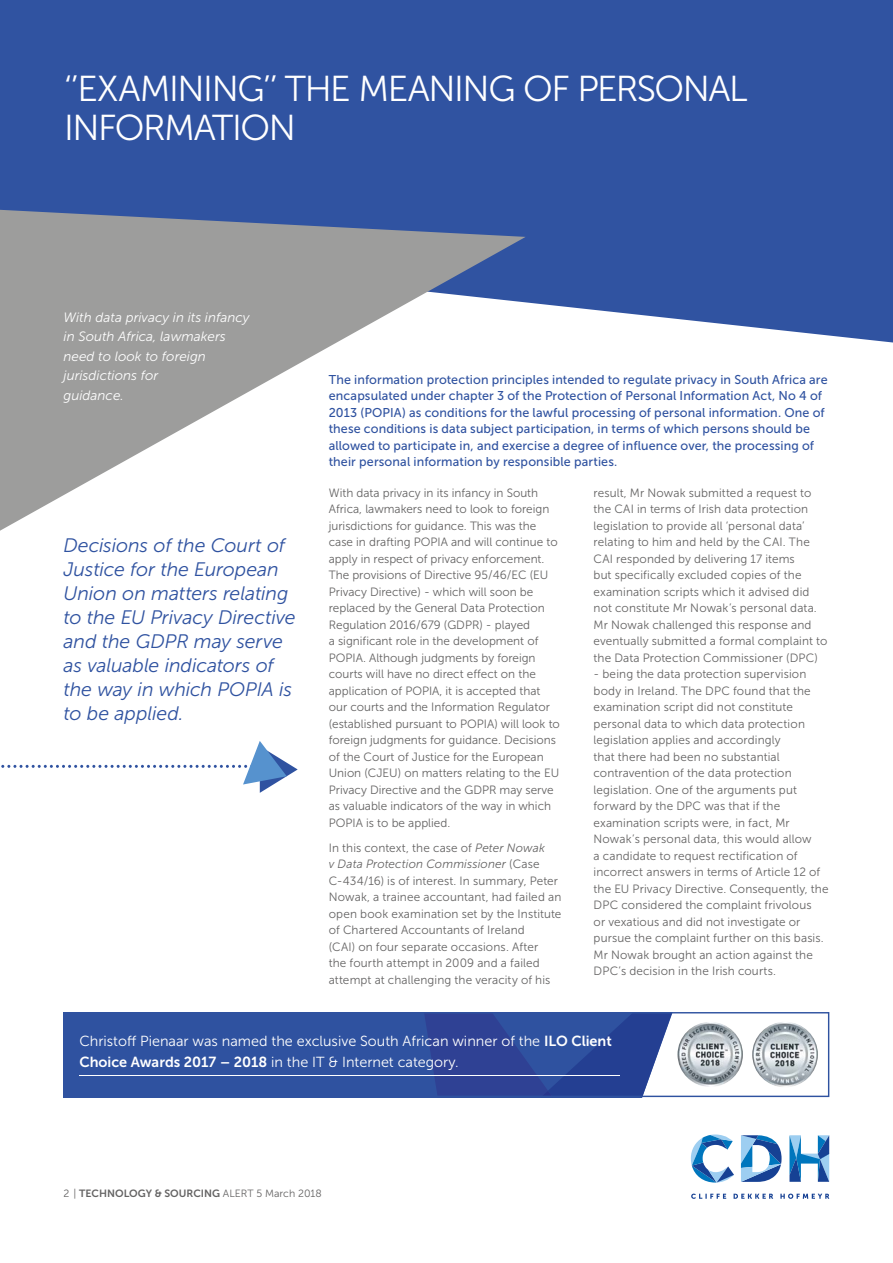
<style>
.page{position:relative;width:893px;height:1263px;background:#fff}
.page>*{position:absolute;margin:0;border:0;box-sizing:border-box;transform-origin:0 0}
.t1{font:36px/39px "Museo Sans 300";letter-spacing:-.04em;color:#fff}
.t2{font:italic 19.5px/24px "Museo Sans 300";letter-spacing:-.005em;color:#2f52a0}
.t3{font:14.55px/21px "Museo Sans 300";color:#fff}
.t4{font:italic 13.5px/19.5px "Museo Sans 300";color:#fff}
.t5{font:12.75px/16.5px "Museo Sans 500";letter-spacing:.01em;color:#2f52a0}
.t6{font:12px/16.5px "Museo Sans 300";letter-spacing:.005em;color:#646363}
.t7{font:10.5px "Museo Sans 700";color:#646363}
.s1{font-style:italic}
.s2{font-family:"Museo Sans 700"}
.s3{font-family:"Museo Sans 300"}
</style>
<div class="page">
<div style="left:0;top:0;width:892px;height:343px;background:#3053a1"></div>
<svg style="left:0;top:210px;width:525px;height:321px;fill:#9d9d9c"></svg>
<svg style="left:691px;top:1194px;width:138px;height:5px"></svg>
<svg style="left:789px;top:1135px;width:40px;height:47px"></svg>
<svg style="left:691px;top:1135px;width:43px;height:48px"></svg>
<svg style="left:741px;top:1135px;width:40px;height:47px"></svg>
<svg style="left:1px;top:741px;width:297px;height:52px"></svg>
<svg style="left:64px;top:1012px;width:765px;height:85px;background:#4a65a9"></svg>
<img style="left:752px;top:1022px;width:65px;height:65px;border-radius:50%">
<img style="left:677px;top:1022px;width:66px;height:65px;border-radius:50%">
<hr style="left:79px;top:1076px;width:540px;height:1px;background:#fff">
<h1 class="t1" style="left:64px;top:73px;width:685px">‘’EXAMINING’’ THE MEANING OF PERSONAL<br>INFORMATION</h1>
<p class="t4" style="left:64px;top:309px;width:187px">With data privacy in its infancy in South Africa, lawmakers need to look to foreign jurisdictions for<br>guidance.</p>
<h2 class="t2" style="left:63px;top:535px;width:233px">Decisions of the Court of<br>Justice for the European<br>Union on matters relating to the EU Privacy Directive and the GDPR may serve as valuable indicators of the way in which POPIA is to be applied.</h2>
<p class="t5" style="left:329px;top:373px;width:500px">The information protection principles intended to regulate privacy in South Africa are encapsulated under chapter 3 of the Protection of Personal Information Act, No 4 of 2013 (POPIA) as conditions for the lawful processing of personal information. One of these conditions is data subject participation, in terms of which persons should be allowed to participate in, and exercise a degree of influence over, the processing of their personal information by responsible parties.</p>
<p class="t6" style="left:329px;top:486px;width:233px">With data privacy in its infancy in South Africa, lawmakers need to look to foreign jurisdictions for guidance. This was the case in drafting POPIA and will continue to apply in respect of privacy enforcement.<br>The provisions of Directive 95/46/EC (EU Privacy Directive) - which will soon be replaced by the General Data Protection Regulation 2016/679 (GDPR) - played<br>a significant role in the development of POPIA. Although judgments by foreign courts will have no direct effect on the application of POPIA, it is accepted that our courts and the Information Regulator (established pursuant to POPIA) will look to foreign judgments for guidance. Decisions of the Court of Justice for the European Union (CJEU) on matters relating to the EU Privacy Directive and the GDPR may serve as valuable indicators of the way in which POPIA is to be applied.</p>
<p class="t6" style="left:329px;top:841px;width:234px">In this context, the case of <span class="s1">Peter Nowak<br>v Data Protection Commissioner</span> (Case C-434/16) is of interest. In summary, Peter Nowak, a trainee accountant, had failed an open book examination set by the Institute of Chartered Accountants of Ireland<br>(CAI) on four separate occasions. After<br>the fourth attempt in 2009 and a failed attempt at challenging the veracity of his</p>
<p class="t6" style="left:593px;top:486px;width:235px">result, Mr Nowak submitted a request to the CAI in terms of Irish data protection legislation to provide all ‘personal data’ relating to him and held by the CAI. The CAI responded by delivering 17 items<br>but specifically excluded copies of the examination scripts which it advised did not constitute Mr Nowak’s personal data.<br>Mr Nowak challenged this response and eventually submitted a formal complaint to the Data Protection Commissioner (DPC)</p>
<p class="t6" style="left:593px;top:667px;width:236px">- being the data protection supervision body in Ireland. The DPC found that the examination script did not constitute personal data to which data protection legislation applies and accordingly<br>that there had been no substantial contravention of the data protection legislation. One of the arguments put forward by the DPC was that if the examination scripts were, in fact, Mr Nowak’s personal data, this would allow<br>a candidate to request rectification of incorrect answers in terms of Article 12 of the EU Privacy Directive. Consequently, the DPC considered the complaint frivolous<br>or vexatious and did not investigate or pursue the complaint further on this basis.<br>Mr Nowak brought an action against the DPC’s decision in the Irish courts.</p>
<p class="t3" style="left:79px;top:1032px;width:534px">Christoff Pienaar was named the exclusive South African winner of the <span class="s2">ILO Client<br>Choice Awards 2017 – 2018</span> in the IT &amp; Internet category.</p>
<p class="t7" style="left:64px;top:1189px;width:260px"><span class="s3">2 |</span> TECHNOLOGY &amp; SOURCING <span class="s3">ALERT 5 March 2018</span></p>
</div>
